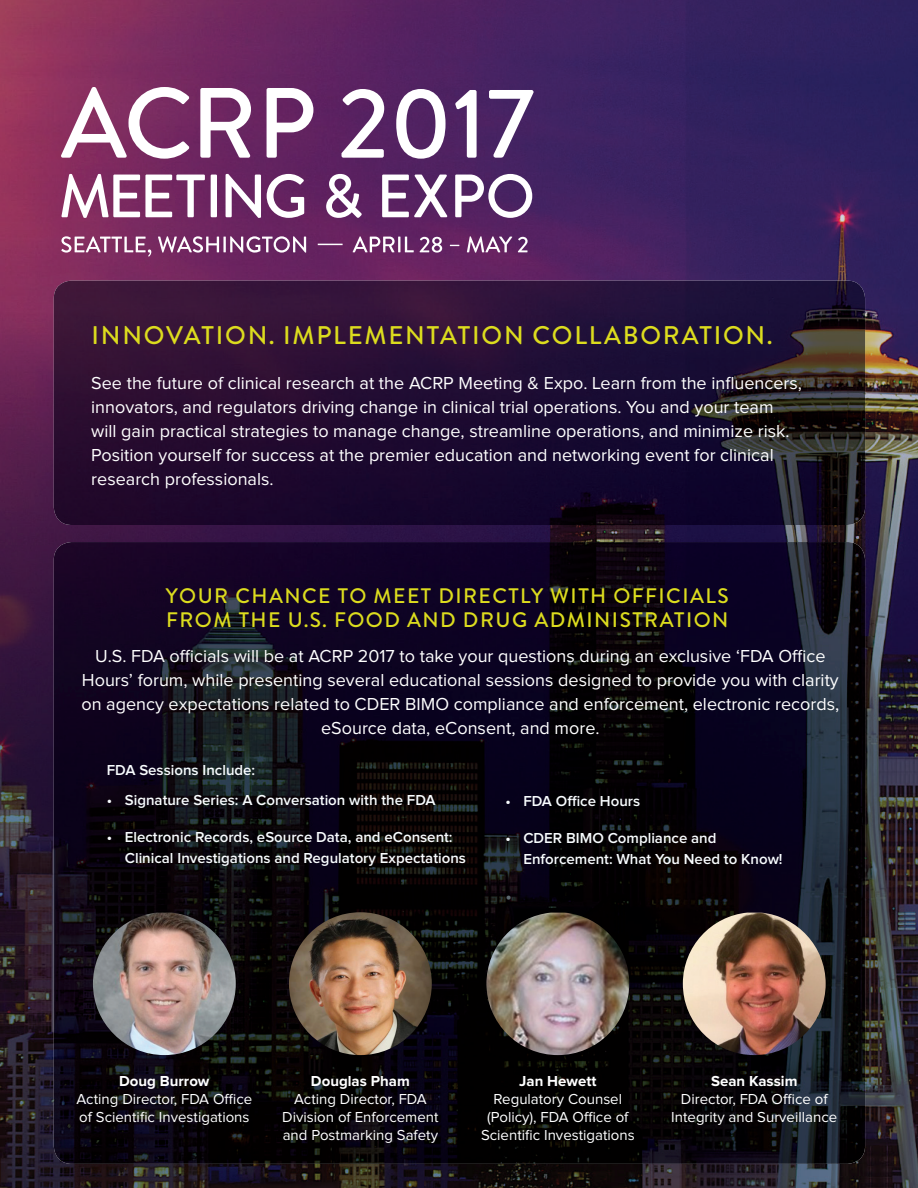
<style>
.page{position:relative;width:918px;height:1188px;background:#fff}
.page>*{position:absolute;margin:0;border:0;box-sizing:border-box;transform-origin:0 0}
.t1{font:500 25.5px "Brandon Grotesque";letter-spacing:.07em;color:#dcdc1e}
.t2{font:500 21px/24px "Brandon Grotesque";letter-spacing:.07em;color:#dcdc1e}
.t3{font:18px/24px "Proxima Nova";color:#fff}
.t4{font:600 18px "Proxima Nova";color:#5d6a71}
.t5{font:600 15px/21px "Proxima Nova";color:#f8fcfe}
.t6{font:15px/18px "Proxima Nova";color:#fff;text-align:center}
.t7{font:700 15px "Proxima Nova";color:#fff}
</style>
<div class="page">
<img style="left:0;top:0;width:918px;height:1188px">
<svg style="left:61px;top:87px;width:129px;height:72px"></svg>
<svg style="left:200px;top:88px;width:51px;height:70px"></svg>
<svg style="left:267px;top:88px;width:46px;height:70px"></svg>
<svg style="left:342px;top:89px;width:42px;height:69px"></svg>
<svg style="left:396px;top:89px;width:50px;height:70px"></svg>
<svg style="left:455px;top:90px;width:22px;height:68px"></svg>
<svg style="left:489px;top:90px;width:45px;height:68px"></svg>
<svg style="left:61px;top:174px;width:144px;height:44px"></svg>
<div style="left:211px;top:175px;width:6px;height:42px;background:#fff"></div>
<svg style="left:226px;top:174px;width:35px;height:44px"></svg>
<svg style="left:267px;top:174px;width:37px;height:44px"></svg>
<svg style="left:326px;top:174px;width:36px;height:44px"></svg>
<svg style="left:382px;top:175px;width:66px;height:42px"></svg>
<svg style="left:455px;top:174px;width:77px;height:44px"></svg>
<svg style="left:61px;top:236px;width:90px;height:21px;background:#a06288"></svg>
<svg style="left:158px;top:236px;width:61px;height:17px"></svg>
<hr style="left:223px;top:237px;width:3px;height:15px;background:#fff">
<svg style="left:230px;top:236px;width:76px;height:17px"></svg>
<svg style="left:353px;top:236px;width:61px;height:16px"></svg>
<svg style="left:420px;top:237px;width:22px;height:16px"></svg>
<svg style="left:467px;top:236px;width:45px;height:17px"></svg>
<svg style="left:518px;top:237px;width:10px;height:15px"></svg>
<svg style="left:318px;top:244px;width:25px;height:1px"></svg>
<img style="left:54px;top:281px;width:811px;height:244px">
<img style="left:54px;top:542px;width:811px;height:622px">
<img style="left:93px;top:913px;width:143px;height:142px">
<img style="left:289px;top:912px;width:143px;height:143px;border-radius:71px">
<img style="left:486px;top:913px;width:143px;height:142px">
<img style="left:683px;top:913px;width:143px;height:142px">
<h1 class="t1" style="left:91px;top:317px;width:683px">INNOVATION. IMPLEMENTATION COLLABORATION.</h1>
<p class="t3" style="left:91px;top:371px;width:712px">See the future of clinical research at the ACRP Meeting &amp; Expo. Learn from the influencers, innovators, and regulators driving change in clinical trial operations. You and your team will gain practical strategies to manage change, streamline operations, and minimize risk.<br>Position yourself for success at the premier education and networking event for clinical research professionals.</p>
<p class="t2" style="left:166px;top:584px;width:564px">YOUR CHANCE TO MEET DIRECTLY WITH OFFICIALS<br>FROM THE U.S. FOOD AND DRUG ADMINISTRATION</p>
<p class="t3" style="left:81px;top:645px;width:759px;text-align:center">U.S. FDA officials will be at ACRP 2017 to take your questions during an exclusive ‘FDA Office Hours’ forum, while presenting several educational sessions designed to provide you with clarity on agency expectations related to CDER BIMO compliance and enforcement, electronic records, eSource data, eConsent, and more.</p>
<p class="t5" style="left:107px;top:760px;width:150px">FDA Sessions Include:</p>
<p class="t5" style="left:107px;top:790px;width:330px">• Signature Series: A Conversation with the FDA</p>
<p class="t5" style="left:125px;top:828px;width:343px;text-indent:-18px">• Electronic Records, eSource Data, and eConsent:<br>Clinical Investigations and Regulatory Expectations</p>
<p class="t5" style="left:505px;top:791px;width:136px">• FDA Office Hours</p>
<p class="t5" style="left:523px;top:828px;width:261px;text-indent:-18px">• CDER BIMO Compliance and<br>Enforcement: What You Need to Know!</p>
<p class="t4" style="left:505px;top:887px;width:8px">•</p>
<p class="t7" style="left:119px;top:1074px;width:92px">Doug Burrow</p>
<p class="t6" style="left:76px;top:1091px;width:177px;text-align:left">Acting Director, FDA Office of Scientific Investigations</p>
<p class="t7" style="left:311px;top:1074px;width:100px">Douglas Pham</p>
<p class="t6" style="left:282px;top:1091px;width:158px">Acting Director, FDA<br>Division of Enforcement and Postmarking Safety</p>
<p class="t7" style="left:519px;top:1074px;width:79px">Jan Hewett</p>
<p class="t6" style="left:481px;top:1091px;width:155px">Regulatory Counsel (Policy), FDA Office of<br>Scientific Investigations</p>
<p class="t7" style="left:711px;top:1074px;width:88px">Sean Kassim</p>
<p class="t6" style="left:671px;top:1091px;width:168px">Director, FDA Office of<br>Integrity and Surveillance</p>
</div>
